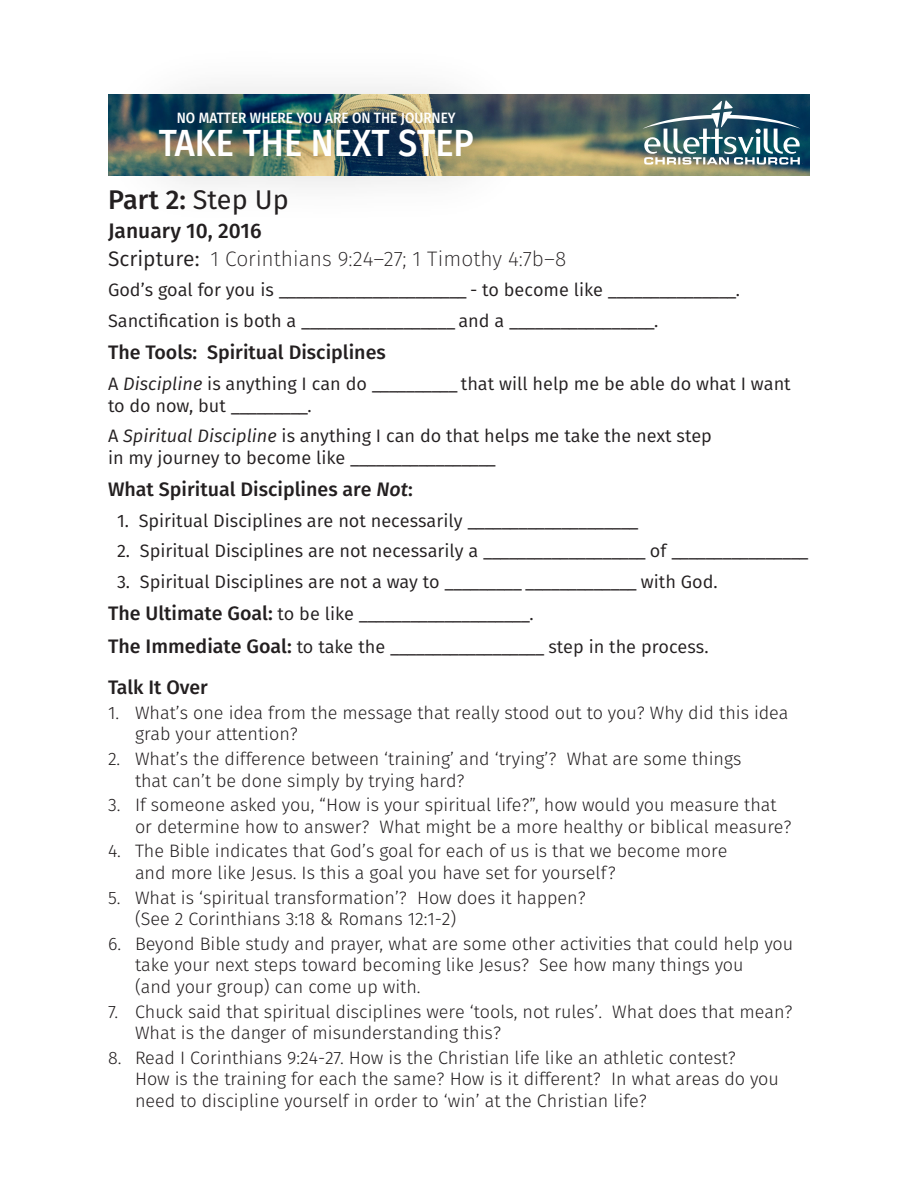
<style>
.page{position:relative;width:918px;height:1188px;background:#fff}
.page>*{position:absolute;margin:0;border:0;box-sizing:border-box;transform-origin:0 0}
.t1{font:500 37.8px "Fira Sans";color:#fff;scale:.91 1}
.t2{font:500 27px "Fira Sans";color:#231f20}
.t3{font:200 21px/28.2px "Fira Sans";color:#231f20}
.t4{font:500 19.5px "Fira Sans";color:#231f20}
.t5{font:300 18px/21.6px "Fira Sans";color:#231f20}
.t6{font:18px/21.6px "Fira Sans";color:#231f20}
.t7{font:500 14.85px "Fira Sans";color:#fff;scale:.91 1}
.s1{font-weight:400}
.s2{font-weight:500}
.s3{font-style:italic}
.s4{font-weight:500;font-size:19.5px}
</style>
<div class="page">
<img style="left:615px;top:94px;width:195px;height:82px">
<svg style="left:643px;top:100px;width:158px;height:65px"></svg>
<img style="left:108px;top:86px;width:507px;height:101px">
<p class="t7" style="left:177px;top:108px;width:308px">NO MATTER WHERE YOU ARE ON THE JOURNEY</p>
<h1 class="t1" style="left:159px;top:117px;width:348px">TAKE THE NEXT STEP</h1>
<h2 class="t2" style="left:108px;top:181px;width:182px">Part 2: <span class="s1">Step Up</span></h2>
<p class="t3" style="left:108px;top:216px;width:460px"><span class="s2">January 10, 2016<br></span><span class="s1">Scripture:</span> 1 Corinthians 9:24–27; 1 Timothy 4:7b–8</p>
<p class="t6" style="left:108px;top:275px;width:633px;line-height:30.6px">God’s goal for you is ______________________ - to become like _______________.<br>Sanctification is both a __________________ and a _________________.</p>
<p class="t4" style="left:108px;top:339px;width:279px">The Tools: Spiritual Disciplines</p>
<p class="t6" style="left:108px;top:373px;width:684px">A <span class="s3">Discipline</span> is anything I can do __________ that will help me be able do what I want to do now, but _________.</p>
<p class="t6" style="left:108px;top:425px;width:605px">A <span class="s3">Spiritual Discipline</span> is anything I can do that helps me take the next step in my journey to become like _________________</p>
<p class="t4" style="left:108px;top:476px;width:306px">What Spiritual Disciplines are <span class="s3">Not</span>:</p>
<p class="t6" style="left:117px;top:510px;width:523px">1. Spiritual Disciplines are not necessarily ____________________</p>
<p class="t6" style="left:117px;top:540px;width:693px">2. Spiritual Disciplines are not necessarily a ___________________ of ________________</p>
<p class="t6" style="left:108px;top:565px;width:611px;line-height:32.4px;text-indent:9px">3. Spiritual Disciplines are not a way to _________ _____________ with God.<br><span class="s4">The Ultimate Goal:</span> to be like ____________________.<br><span class="s4">The Immediate Goal:</span> to take the __________________ step in the process.</p>
<p class="t4" style="left:108px;top:674px;width:101px">Talk It Over</p>
<p class="t5" style="left:135px;top:702px;width:655px;text-indent:-27px">1. What’s one idea from the message that really stood out to you? Why did this idea grab your attention?</p>
<p class="t5" style="left:135px;top:748px;width:608px;text-indent:-27px">2. What’s the difference between ‘training’ and ‘trying’? What are some things that can’t be done simply by trying hard?</p>
<p class="t5" style="left:135px;top:794px;width:658px;text-indent:-27px">3. If someone asked you, “How is your spiritual life?”, how would you measure that or determine how to answer? What might be a more healthy or biblical measure?</p>
<p class="t5" style="left:135px;top:840px;width:594px;text-indent:-27px">4. The Bible indicates that God’s goal for each of us is that we become more and more like Jesus. Is this a goal you have set for yourself?</p>
<p class="t5" style="left:135px;top:887px;width:452px;text-indent:-27px">5. What is ‘spiritual transformation’? How does it happen? (See 2 Corinthians 3:18 &amp; Romans 12:1-2)</p>
<p class="t5" style="left:135px;top:933px;width:660px;text-indent:-27px">6. Beyond Bible study and prayer, what are some other activities that could help you take your next steps toward becoming like Jesus? See how many things you<br>(and your group) can come up with.</p>
<p class="t5" style="left:135px;top:1001px;width:659px;text-indent:-27px">7. Chuck said that spiritual disciplines were ‘tools, not rules’. What does that mean?<br>What is the danger of misunderstanding this?</p>
<p class="t5" style="left:135px;top:1047px;width:645px;text-indent:-27px">8. Read I Corinthians 9:24-27. How is the Christian life like an athletic contest?<br>How is the training for each the same? How is it different? In what areas do you need to discipline yourself in order to ‘win’ at the Christian life?</p>
</div>
